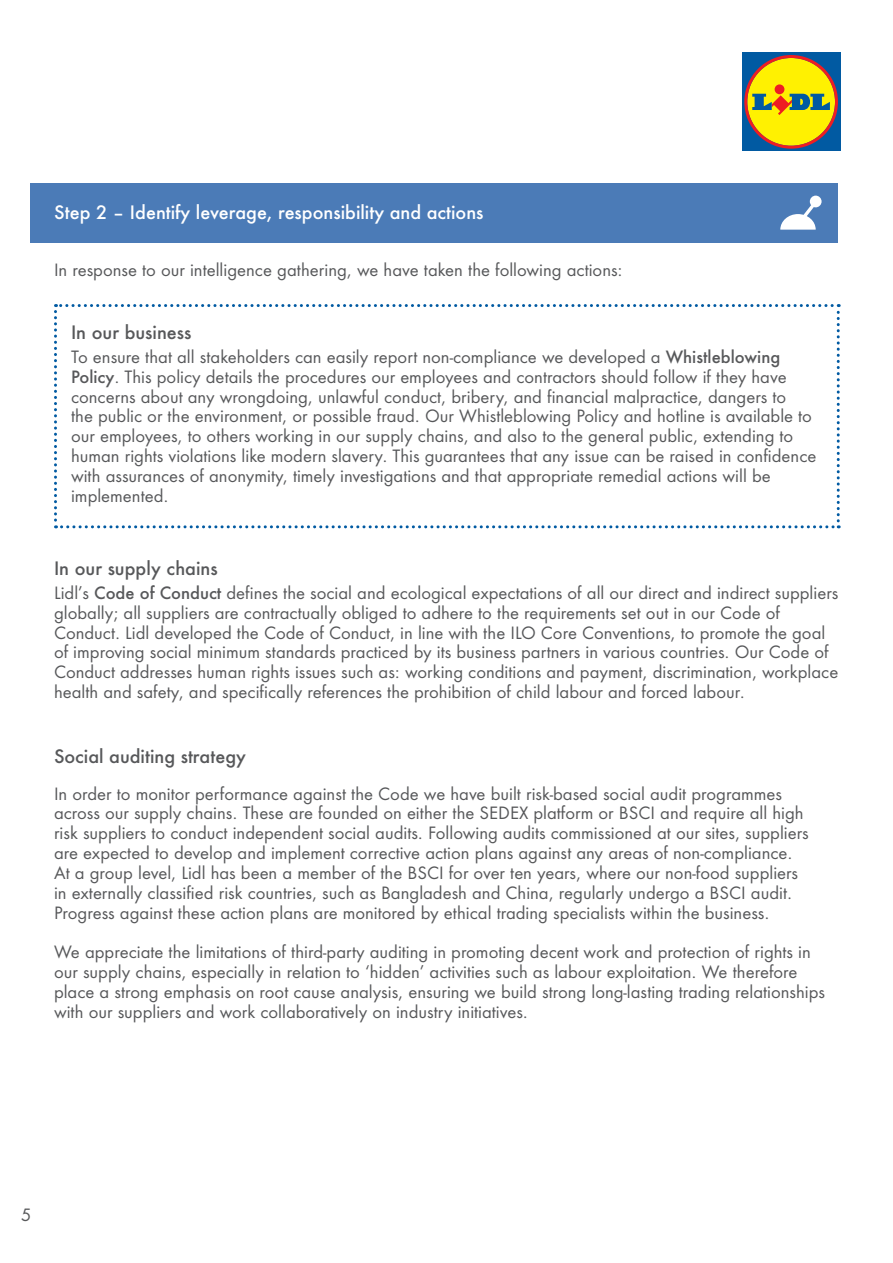
<style>
.page{position:relative;width:893px;height:1263px;background:#fff}
.page>*{position:absolute;margin:0;border:0;box-sizing:border-box;transform-origin:0 0}
.Heading{font:500 18px "LIDL Futura ND";color:#fff}
.Sub_heading{font:500 18px "LIDL Futura ND";color:#57585a}
.Heading-2{font:500 18px "LIDL Futura ND";color:#57585a}
.Body{font:16.5px/19.8px "LIDL Futura ND Book";color:#57585a}
.s1{font-family:"LIDL Futura ND";font-weight:500}
</style>
<div class="page">
<div style="left:742px;top:52px;width:99px;height:99px;background:#015aa2"></div>
<svg style="left:744px;top:55px;width:94px;height:94px"></svg>
<div style="left:30px;top:183px;width:807px;height:59px;background:#4b7bb7"></div>
<svg style="left:54px;top:304px;width:786px;height:224px"></svg>
<svg style="left:810px;top:196px;width:12px;height:11px"></svg>
<svg style="left:780px;top:197px;width:40px;height:33px"></svg>
<p class="Heading" style="left:54px;top:201px;width:431px">Step 2 – Identify leverage, responsibility and actions</p>
<p class="Body" style="left:54px;top:260px;width:570px">In response to our intelligence gathering, we have taken the following actions:</p>
<p class="Sub_heading" style="left:71px;top:320px;width:122px">In our business</p>
<p class="Body" style="left:71px;top:347px;width:747px">To ensure that all stakeholders can easily report non-compliance we developed a <span class="s1">Whistleblowing Policy</span>. This policy details the procedures our employees and contractors should follow if they have concerns about any wrongdoing, unlawful conduct, bribery, and financial malpractice, dangers to<br>the public or the environment, or possible fraud. Our Whistleblowing Policy and hotline is available to our employees, to others working in our supply chains, and also to the general public, extending to human rights violations like modern slavery. This guarantees that any issue can be raised in confidence with assurances of anonymity, timely investigations and that appropriate remedial actions will be implemented.</p>
<p class="Sub_heading" style="left:54px;top:556px;width:165px">In our supply chains</p>
<p class="Body" style="left:54px;top:583px;width:786px">Lidl’s <span class="s1">Code of Conduct</span> defines the social and ecological expectations of all our direct and indirect suppliers globally; all suppliers are contractually obliged to adhere to the requirements set out in our Code of Conduct. Lidl developed the Code of Conduct, in line with the ILO Core Conventions, to promote the goal of improving social minimum standards practiced by its business partners in various countries. Our Code of Conduct addresses human rights issues such as: working conditions and payment, discrimination, workplace health and safety, and specifically references the prohibition of child labour and forced labour.</p>
<p class="Heading-2" style="left:54px;top:744px;width:193px">Social auditing strategy</p>
<p class="Body" style="left:54px;top:784px;width:756px">In order to monitor performance against the Code we have built risk-based social audit programmes across our supply chains. These are founded on either the SEDEX platform or BSCI and require all high risk suppliers to conduct independent social audits. Following audits commissioned at our sites, suppliers are expected to develop and implement corrective action plans against any areas of non-compliance.<br>At a group level, Lidl has been a member of the BSCI for over ten years, where our non-food suppliers in externally classified risk countries, such as Bangladesh and China, regularly undergo a BSCI audit.<br>Progress against these action plans are monitored by ethical trading specialists within the business.</p>
<p class="Body" style="left:54px;top:942px;width:772px">We appreciate the limitations of third-party auditing in promoting decent work and protection of rights in our supply chains, especially in relation to ‘hidden’ activities such as labour exploitation. We therefore place a strong emphasis on root cause analysis, ensuring we build strong long-lasting trading relationships with our suppliers and work collaboratively on industry initiatives.</p>
<p class="Body" style="left:21px;top:1205px;width:12px">5</p>
</div>
